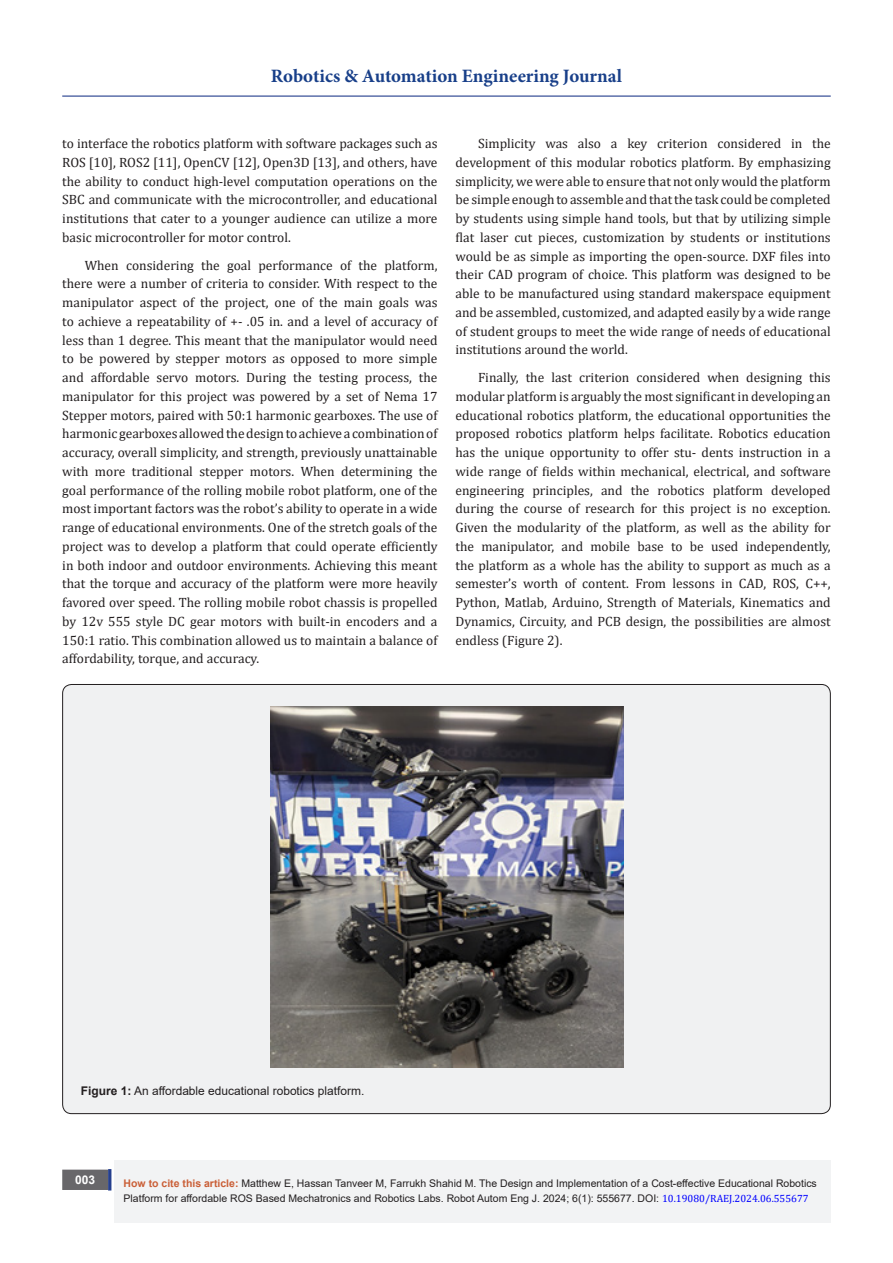
<style>
.page{position:relative;width:893px;height:1263px;background:#fff}
.page>*{position:absolute;margin:0;border:0;box-sizing:border-box;transform-origin:0 0}
.t1{font:700 18.9px "Minion Pro";color:#183f89}
.t2{font:13.5px/18.8px "Cambria";color:#231f20;text-align:justify}
.t3{font:12px "Arial";color:#231f20}
.t4{font:700 12px "Arial";color:#fff}
.t5{font:10.5px/15px "Arial";color:#231f20}
.s1{font-weight:700}
.s2{font-weight:700;color:#ca5f37}
.s3{font-family:"Cambria";color:#00f}
</style>
<div class="page">
<div style="left:115px;top:1160px;width:716px;height:62px;background:#f2f3f4"></div>
<div style="left:63px;top:1170px;width:44px;height:19px;background:#68676a"></div>
<div style="left:62px;top:1169px;width:46px;height:21px;border:2px solid #68676a"></div>
<div style="left:108px;top:1169px;width:3px;height:21px;background:#253f8e;border:2px solid #253f8e"></div>
<hr style="left:62px;top:96px;width:769px;height:1px;background:#253f8e">
<div style="left:63px;top:684px;width:767px;height:429px;background:#f0f1f2;border-radius:9px"></div>
<img style="left:270px;top:707px;width:354px;height:360px">
<h1 class="t1" style="left:271px;top:63px;width:353px">Robotics &amp; Automation Engineering Journal</h1>
<p class="t2" style="left:62px;top:134px;width:377px">to interface the robotics platform with software packages such as ROS [10], ROS2 [11], OpenCV [12], Open3D [13], and others, have the ability to conduct high-level computation operations on the SBC and communicate with the microcontroller, and educational institutions that cater to a younger audience can utilize a more basic microcontroller for motor control.</p>
<p class="t2" style="left:62px;top:256px;width:377px;text-indent:22px">When considering the goal performance of the platform, there were a number of criteria to consider. With respect to the manipulator aspect of the project, one of the main goals was to achieve a repeatability of +- .05 in. and a level of accuracy of less than 1 degree. This meant that the manipulator would need to be powered by stepper motors as opposed to more simple and affordable servo motors. During the testing process, the manipulator for this project was powered by a set of Nema 17<br>Stepper motors, paired with 50:1 harmonic gearboxes. The use of harmonic gearboxes allowed the design to achieve a combination of accuracy, overall simplicity, and strength, previously unattainable with more traditional stepper motors. When determining the goal performance of the rolling mobile robot platform, one of the most important factors was the robot’s ability to operate in a wide range of educational environments. One of the stretch goals of the project was to develop a platform that could operate efficiently in both indoor and outdoor environments. Achieving this meant that the torque and accuracy of the platform were more heavily favored over speed. The rolling mobile robot chassis is propelled by 12v 555 style DC gear motors with built-in encoders and a 150:1 ratio. This combination allowed us to maintain a balance of affordability, torque, and accuracy.</p>
<p class="t2" style="left:455px;top:134px;width:377px;text-indent:22px">Simplicity was also a key criterion considered in the development of this modular robotics platform. By emphasizing simplicity, we were able to ensure that not only would the platform be simple enough to assemble and that the task could be completed by students using simple hand tools, but that by utilizing simple flat laser cut pieces, customization by students or institutions would be as simple as importing the open-source. DXF files into their CAD program of choice. This platform was designed to be able to be manufactured using standard makerspace equipment and be assembled, customized, and adapted easily by a wide range of student groups to meet the wide range of needs of educational institutions around the world.</p>
<p class="t2" style="left:455px;top:368px;width:377px;text-indent:22px">Finally, the last criterion considered when designing this modular platform is arguably the most significant in developing an educational robotics platform, the educational opportunities the proposed robotics platform helps facilitate. Robotics education has the unique opportunity to offer stu- dents instruction in a wide range of fields within mechanical, electrical, and software engineering principles, and the robotics platform developed during the course of research for this project is no exception.<br>Given the modularity of the platform, as well as the ability for the manipulator, and mobile base to be used independently, the platform as a whole has the ability to support as much as a semester’s worth of content. From lessons in CAD, ROS, C++, Python, Matlab, Arduino, Strength of Materials, Kinematics and Dynamics, Circuity, and PCB design, the possibilities are almost endless (Figure 2).</p>
<p class="t3" style="left:81px;top:1083px;width:285px"><span class="s1">Figure 1:</span> An affordable educational robotics platform.</p>
<p class="t4" style="left:75px;top:1171px;width:22px">003</p>
<p class="t5" style="left:124px;top:1176px;width:695px"><span class="s2">How to cite this article:</span> Matthew E, Hassan Tanveer M, Farrukh Shahid M. The Design and Implementation of a Cost-effective Educational Robotics<br>Platform for affordable ROS Based Mechatronics and Robotics Labs. Robot Autom Eng J. 2024; 6(1): 555677. DOI: <span class="s3">10.19080/RAEJ.2024.06.555677</span></p>
</div>
